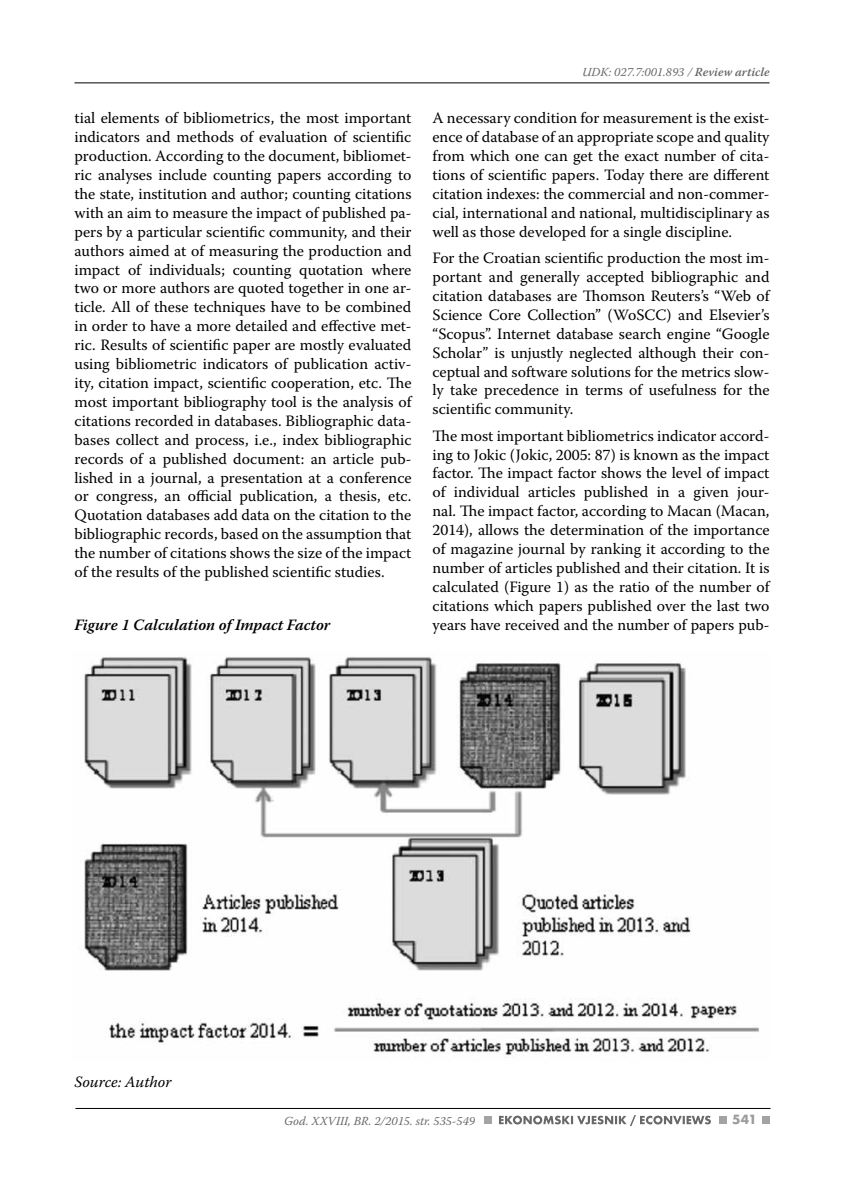
<style>
.page{position:relative;width:844px;height:1191px;background:#fff}
.page>*{position:absolute;margin:0;border:0;box-sizing:border-box;transform-origin:0 0}
.t1{font:15.75px/18.9px "Warnock Pro";color:#000;text-align:justify}
.t2{font:italic 600 15.75px "Warnock Pro";color:#000}
.t3{font:italic 15.75px "Warnock Pro";color:#000}
.t4{font:700 14px "Futura TOT";color:#9c9ca0}
.t5{font:italic 12.25px "Warnock Pro";color:#68676c}
.s1{font-weight:600}
</style>
<div class="page">
<hr style="left:74px;top:83px;width:695px;height:1px;background:#000">
<hr style="left:75px;top:1108px;width:695px;height:1px;background:#000">
<div style="left:483px;top:1115px;width:8px;height:8px;background:#a3a3a7"></div>
<div style="left:718px;top:1115px;width:8px;height:8px;background:#a3a3a7"></div>
<div style="left:761px;top:1115px;width:8px;height:8px;background:#a3a3a7"></div>
<svg style="left:499px;top:1115px;width:211px;height:11px"></svg>
<img style="left:84px;top:656px;width:675px;height:402px">
<p class="t1" style="left:74px;top:108px;width:338px">tial elements of bibliometrics, the most important indicators and methods of evaluation of scientific production. According to the document, bibliomet&shy;ric analyses include counting papers according to the state, institution and author; counting citations with an aim to measure the impact of published pa&shy;pers by a particular scientific community, and their authors aimed at of measuring the production and impact of individuals; counting quotation where two or more authors are quoted together in one ar&shy;ticle. All of these techniques have to be combined in order to have a more detailed and effective met&shy;ric. Results of scientific paper are mostly evaluated using bibliometric indicators of publication activ&shy;ity, citation impact, scientific cooperation, etc. The most important bibliography tool is the analysis of citations recorded in databases. Bibliographic data&shy;bases collect and process, i.e., index bibliographic records of a published document: an article pub&shy;lished in a journal, a presentation at a conference or congress, an official publication, a thesis, etc.<br>Quotation databases add data on the citation to the bibliographic records, based on the assumption that the number of citations shows the size of the impact of the results of the published scientific studies.</p>
<p class="t2" style="left:74px;top:615px;width:257px">Figure 1 Calculation of Impact Factor</p>
<p class="t5" style="left:582px;top:65px;width:188px">UDK: 027.7:001.893 / <span class="s1">Review article</span></p>
<p class="t1" style="left:432px;top:108px;width:338px">A necessary condition for measurement is the exist&shy;ence of database of an appropriate scope and quality from which one can get the exact number of cita&shy;tions of scientific papers. Today there are different citation indexes: the commercial and non-commer&shy;cial, international and national, multidisciplinary as well as those developed for a single discipline.</p>
<p class="t1" style="left:432px;top:248px;width:338px">For the Croatian scientific production the most im&shy;portant and generally accepted bibliographic and citation databases are Thomson Reuters’s “Web of Science Core Collection” (WoSCC) and Elsevier’s “Scopus”. Internet database search engine “Google Scholar” is unjustly neglected although their con&shy;ceptual and software solutions for the metrics slow&shy;ly take precedence in terms of usefulness for the scientific community.</p>
<p class="t1" style="left:432px;top:426px;width:338px">The most important bibliometrics indicator accord&shy;ing to Jokic (Jokic, 2005: 87) is known as the impact factor. The impact factor shows the level of impact of individual articles published in a given jour&shy;nal. The impact factor, according to Macan (Macan, 2014), allows the determination of the importance of magazine journal by ranking it according to the number of articles published and their citation. It is calculated (Figure 1) as the ratio of the number of citations which papers published over the last two years have received and the number of papers pub-</p>
<p class="t3" style="left:74px;top:1072px;width:98px">Source: Author</p>
<p class="t5" style="left:284px;top:1113px;width:192px">God. XXVIII, BR. 2/2015. str. 535-549</p>
<p class="t4" style="left:732px;top:1111px;width:26px">541</p>
</div>
